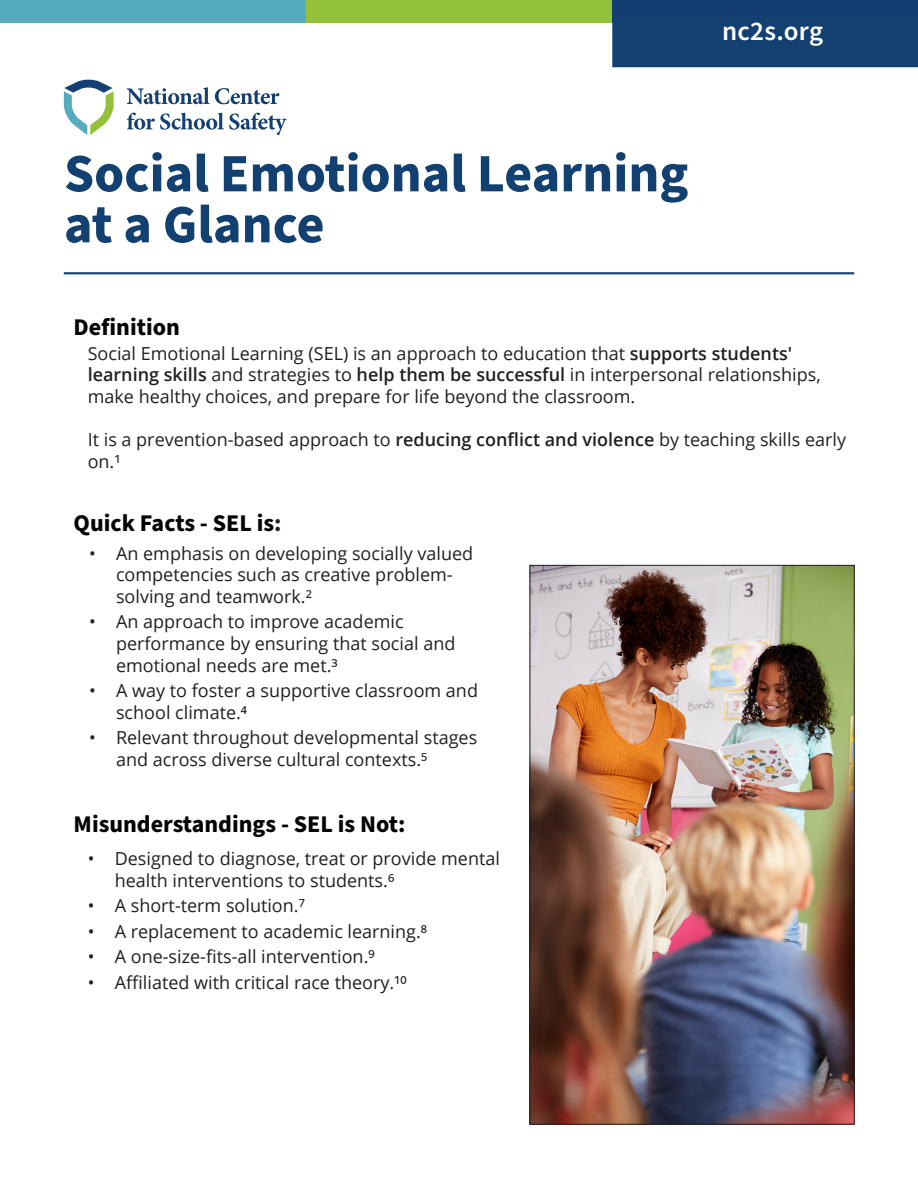
<style>
.page{position:relative;width:918px;height:1188px;background:#fff}
.page>*{position:absolute;margin:0;border:0;box-sizing:border-box;transform-origin:0 0}
.t1{font:700 54px/51px "Source Sans Pro";color:#124071}
.Heading{font:600 27px "Source Sans Pro";letter-spacing:.01em;color:#fefcfd}
.Heading_1{font:700 24px "Source Sans Pro";color:#040503}
.Heading-2{font:700 24px "Source Sans Pro";color:#040503}
.t2{font:18px/21.6px "Open Sans";color:#231f20}
.s1{font-weight:600}
.s2{color:#231f20}
</style>
<div class="page">
<svg style="left:64px;top:79px;width:50px;height:56px"></svg>
<svg style="left:127px;top:87px;width:82px;height:17px"></svg>
<svg style="left:215px;top:88px;width:64px;height:16px"></svg>
<svg style="left:127px;top:113px;width:160px;height:22px"></svg>
<hr style="left:64px;top:272px;width:790px;height:2px;background:#174070">
<img style="left:532px;top:567px;width:321px;height:556px">
<div style="left:0;top:0;width:307px;height:23px;background:#56acbf"></div>
<div style="left:306px;top:0;width:306px;height:23px;background:#93c139"></div>
<div style="left:612px;top:0;width:306px;height:23px;background:#143e71"></div>
<div style="left:614px;top:20px;width:302px;height:46px;background:#133f71"></div>
<div style="left:612px;top:19px;width:306px;height:48px;border:3px solid #133f71"></div>
<p class="Heading" style="left:722px;top:13px;width:103px">nc2s.org</p>
<h1 class="t1" style="left:64px;top:149px;width:626px">Social Emotional Learning at a Glance</h1>
<p class="Heading-2" style="left:74px;top:311px;width:108px">Definition</p>
<p class="t2" style="left:88px;top:342px;width:706px">Social Emotional Learning (SEL) is an approach to education that <span class="s1">supports students'</span></p>
<p class="t2" style="left:88px;top:363px;width:735px"><span class="s1">learning skills</span> and strategies to <span class="s1">help them be successful</span> in interpersonal relationships,</p>
<p class="t2" style="left:88px;top:385px;width:549px">make healthy choices, and prepare for life beyond the classroom.</p>
<p class="t2" style="left:88px;top:428px;width:760px">It is a prevention-based approach to <span class="s1">reducing conflict and violence</span> by teaching skills early on.¹</p>
<p class="Heading_1" style="left:74px;top:507px;width:209px">Quick Facts - SEL is<span class="s2">:</span></p>
<p class="t2" style="left:116px;top:542px;width:359px;text-indent:-27px">• An emphasis on developing socially valued competencies such as creative problem&shy;solving and teamwork.²</p>
<p class="t2" style="left:116px;top:611px;width:341px;text-indent:-27px">• An approach to improve academic performance by ensuring that social and emotional needs are met.³</p>
<p class="t2" style="left:116px;top:679px;width:363px;text-indent:-27px">• A way to foster a supportive classroom and school climate.⁴</p>
<p class="t2" style="left:116px;top:727px;width:363px;text-indent:-27px">• Relevant throughout developmental stages and across diverse cultural contexts.⁵</p>
<p class="Heading_1" style="left:74px;top:808px;width:333px">Misunderstandings - SEL is Not:</p>
<p class="t2" style="left:115px;top:847px;width:387px;text-indent:-27px">• Designed to diagnose, treat or provide mental health interventions to students.⁶</p>
<p class="t2" style="left:88px;top:894px;width:219px">• A short-term solution.⁷</p>
<p class="t2" style="left:88px;top:920px;width:341px">• A replacement to academic learning.⁸</p>
<p class="t2" style="left:88px;top:945px;width:288px">• A one-size-fits-all intervention.⁹</p>
<p class="t2" style="left:88px;top:971px;width:321px">• Affiliated with critical race theory.¹⁰</p>
</div>
